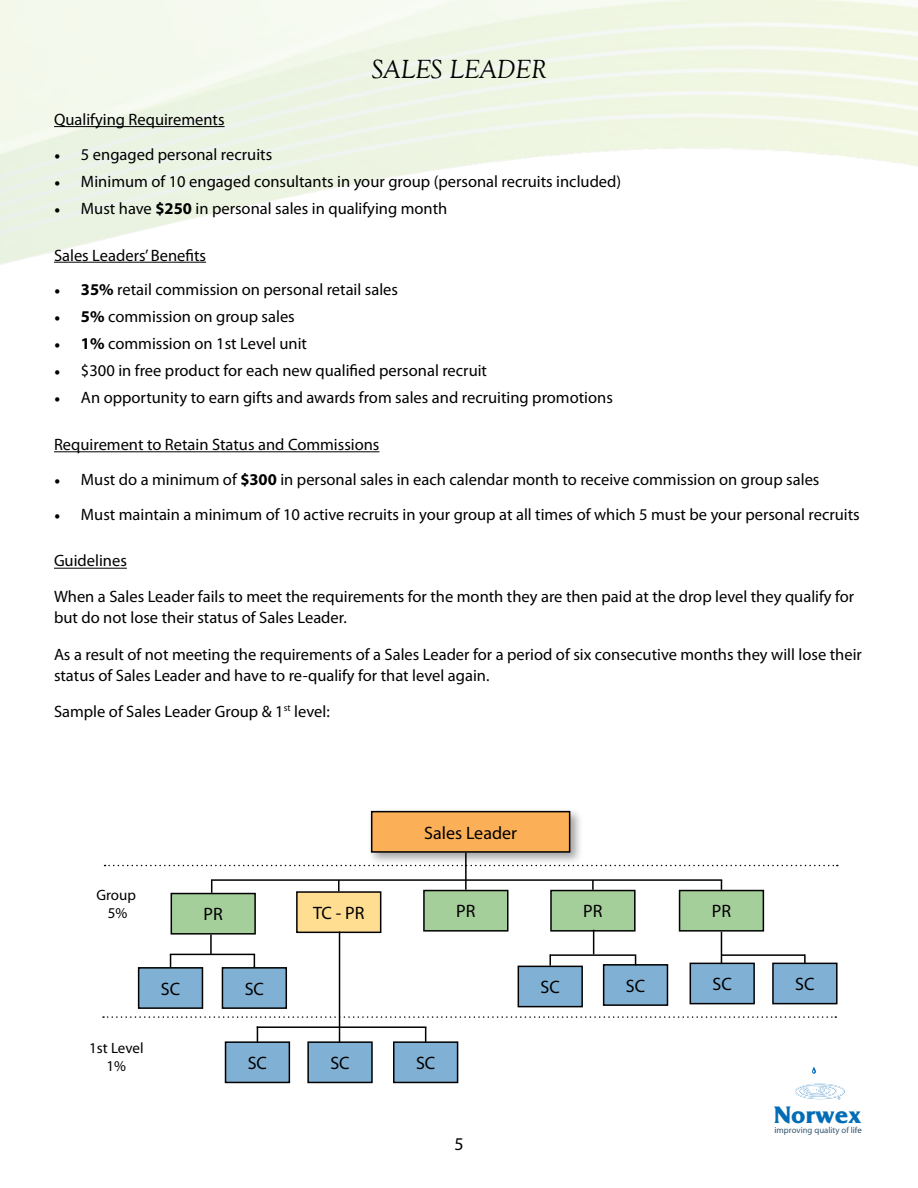
<style>
.page{position:relative;width:918px;height:1188px;background:#fff}
.page>*{position:absolute;margin:0;border:0;box-sizing:border-box;transform-origin:0 0}
.t1{font:italic 27px "Goudy Old Style T";color:#000}
.t2{font:700 25.05px "Friz Quadrata Std";color:#036cb6}
.t3{font:18px "Myriad Pro";color:#000}
.t4{font:16.5px/36px "Myriad Pro";color:#000}
.t5{font:15px/18px "Myriad Pro";color:#000;text-align:center}
.t6{font:8.85px "Myriad Pro";color:#002b4a}
.s1{font-family:"Minion Pro"}
.s2{font-weight:700}
</style>
<div class="page">
<hr style="left:54px;top:126px;width:171px;height:1px;background:#000">
<hr style="left:54px;top:262px;width:152px;height:1px;background:#000">
<hr style="left:54px;top:451px;width:326px;height:1px;background:#000">
<hr style="left:54px;top:568px;width:73px;height:1px;background:#000">
<div style="left:367px;top:807px;width:216px;height:59px;background:#000;opacity:.36"></div>
<div style="left:372px;top:812px;width:198px;height:40px;background:#fbaf56"></div>
<div style="left:371px;top:811px;width:199px;height:42px;border:2px solid #000"></div>
<svg style="left:105px;top:865px;width:733px;height:1px"></svg>
<div style="left:171px;top:894px;width:84px;height:40px;background:#a4ce9a"></div>
<div style="left:171px;top:893px;width:85px;height:42px;border:2px solid #000"></div>
<div style="left:297px;top:892px;width:84px;height:40px;background:#ffde91"></div>
<div style="left:296px;top:891px;width:85px;height:42px;border:2px solid #000"></div>
<div style="left:424px;top:891px;width:84px;height:40px;background:#a4ce9a"></div>
<div style="left:423px;top:890px;width:85px;height:42px;border:2px solid #000"></div>
<div style="left:551px;top:891px;width:84px;height:40px;background:#a4ce9a"></div>
<div style="left:550px;top:890px;width:86px;height:42px;border:2px solid #000"></div>
<div style="left:680px;top:891px;width:83px;height:40px;background:#a4ce9a"></div>
<div style="left:679px;top:890px;width:85px;height:42px;border:2px solid #000"></div>
<hr style="left:465px;top:853px;width:2px;height:37px;background:#000">
<svg style="left:211px;top:881px;width:1px;height:12px"></svg>
<svg style="left:338px;top:881px;width:2px;height:10px"></svg>
<svg style="left:592px;top:881px;width:2px;height:9px"></svg>
<hr style="left:211px;top:879px;width:511px;height:2px;background:#000">
<div style="left:139px;top:968px;width:63px;height:40px;background:#80b0d3"></div>
<div style="left:138px;top:967px;width:65px;height:42px;border:2px solid #000"></div>
<div style="left:222px;top:968px;width:64px;height:40px;background:#80b0d3"></div>
<div style="left:222px;top:967px;width:65px;height:42px;border:2px solid #000"></div>
<div style="left:518px;top:966px;width:64px;height:41px;background:#80b0d3"></div>
<div style="left:518px;top:966px;width:65px;height:41px;border:2px solid #000"></div>
<div style="left:604px;top:965px;width:63px;height:40px;background:#80b0d3"></div>
<div style="left:603px;top:964px;width:65px;height:42px;border:2px solid #000"></div>
<div style="left:690px;top:963px;width:64px;height:41px;background:#80b0d3"></div>
<div style="left:690px;top:963px;width:65px;height:41px;border:2px solid #000"></div>
<div style="left:773px;top:963px;width:64px;height:41px;background:#80b0d3"></div>
<div style="left:772px;top:963px;width:66px;height:41px;border:2px solid #000"></div>
<svg style="left:170px;top:955px;width:1px;height:12px"></svg>
<svg style="left:549px;top:954px;width:2px;height:12px"></svg>
<hr style="left:721px;top:932px;width:1px;height:32px;background:#000">
<svg style="left:804px;top:954px;width:2px;height:10px"></svg>
<hr style="left:170px;top:954px;width:85px;height:1px;background:#000">
<hr style="left:550px;top:954px;width:86px;height:2px;background:#000">
<svg style="left:210px;top:935px;width:2px;height:19px"></svg>
<svg style="left:593px;top:930px;width:1px;height:24px"></svg>
<hr style="left:721px;top:954px;width:84px;height:2px;background:#000">
<div style="left:226px;top:1042px;width:63px;height:40px;background:#80b0d3"></div>
<div style="left:225px;top:1041px;width:65px;height:42px;border:2px solid #000"></div>
<div style="left:308px;top:1042px;width:64px;height:40px;background:#80b0d3"></div>
<div style="left:307px;top:1041px;width:66px;height:42px;border:2px solid #000"></div>
<div style="left:394px;top:1042px;width:64px;height:40px;background:#80b0d3"></div>
<div style="left:393px;top:1041px;width:65px;height:42px;border:2px solid #000"></div>
<svg style="left:103px;top:1016px;width:733px;height:2px"></svg>
<hr style="left:339px;top:932px;width:1px;height:111px;background:#000">
<svg style="left:254px;top:955px;width:1px;height:12px"></svg>
<svg style="left:257px;top:1028px;width:1px;height:15px"></svg>
<svg style="left:425px;top:1028px;width:1px;height:15px"></svg>
<hr style="left:257px;top:1026px;width:169px;height:2px;background:#000">
<svg style="left:812px;top:1067px;width:4px;height:7px"></svg>
<svg style="left:795px;top:1084px;width:49px;height:16px"></svg>
<h1 class="t1" style="left:371px;top:55px;width:176px">SALES LEADER</h1>
<p class="t4" style="left:54px;top:101px;width:172px">Qualifying Requirements</p>
<p class="t4" style="left:54px;top:136px;width:220px"><span class="s1">•</span> 5 engaged personal recruits</p>
<p class="t4" style="left:54px;top:163px;width:569px"><span class="s1">•</span> Minimum of 10 engaged consultants in your group (personal recruits included)</p>
<p class="t4" style="left:54px;top:190px;width:395px"><span class="s1">•</span> Must have <span class="s2">$250</span> in personal sales in qualifying month</p>
<p class="t4" style="left:54px;top:237px;width:154px">Sales Leaders’ Benefits</p>
<p class="t4" style="left:54px;top:272px;width:346px"><span class="s1">•</span> <span class="s2">35%</span> retail commission on personal retail sales</p>
<p class="t4" style="left:54px;top:299px;width:242px"><span class="s1">•</span> <span class="s2">5%</span> commission on group sales</p>
<p class="t4" style="left:54px;top:326px;width:255px"><span class="s1">•</span> <span class="s2">1%</span> commission on 1st Level unit</p>
<p class="t4" style="left:54px;top:353px;width:435px"><span class="s1">•</span> $300 in free product for each new qualified personal recruit</p>
<p class="t4" style="left:54px;top:380px;width:560px"><span class="s1">•</span> An opportunity to earn gifts and awards from sales and recruiting promotions</p>
<p class="t4" style="left:54px;top:426px;width:327px">Requirement to Retain Status and Commissions</p>
<p class="t4" style="left:54px;top:461px;width:767px"><span class="s1">•</span> Must do a minimum of <span class="s2">$300</span> in personal sales in each calendar month to receive commission on group sales</p>
<p class="t4" style="left:54px;top:496px;width:807px"><span class="s1">•</span> Must maintain a minimum of 10 active recruits in your group at all times of which 5 must be your personal recruits</p>
<p class="t4" style="left:54px;top:543px;width:802px">Guidelines<br>When a Sales Leader fails to meet the requirements for the month they are then paid at the drop level they qualify for</p>
<p class="t4" style="left:54px;top:600px;width:809px">but do not lose their status of Sales Leader.<br>As a result of not meeting the requirements of a Sales Leader for a period of six consecutive months they will lose their</p>
<p class="t4" style="left:54px;top:657px;width:437px">status of Sales Leader and have to re-qualify for that level again.<br>Sample of Sales Leader Group &amp; 1<sup>st</sup> level:</p>
<p class="t5" style="left:96px;top:886px;width:41px">Group<br>5%</p>
<p class="t3" style="left:424px;top:821px;width:94px">Sales Leader</p>
<p class="t3" style="left:204px;top:903px;width:21px">PR</p>
<p class="t3" style="left:313px;top:902px;width:53px">TC - PR</p>
<p class="t3" style="left:456px;top:900px;width:21px">PR</p>
<p class="t3" style="left:583px;top:900px;width:21px">PR</p>
<p class="t3" style="left:712px;top:900px;width:21px">PR</p>
<p class="t5" style="left:89px;top:1038px;width:56px">1st Level<br>1%</p>
<p class="t3" style="left:161px;top:978px;width:21px">SC</p>
<p class="t3" style="left:245px;top:978px;width:21px">SC</p>
<p class="t3" style="left:541px;top:976px;width:21px">SC</p>
<p class="t3" style="left:626px;top:975px;width:21px">SC</p>
<p class="t3" style="left:713px;top:973px;width:21px">SC</p>
<p class="t3" style="left:795px;top:973px;width:21px">SC</p>
<p class="t3" style="left:248px;top:1052px;width:21px">SC</p>
<p class="t3" style="left:330px;top:1052px;width:21px">SC</p>
<p class="t3" style="left:416px;top:1052px;width:21px">SC</p>
<p class="t3" style="left:454px;top:1133px;width:11px">5</p>
<h2 class="t2" style="left:774px;top:1101px;width:89px">Norwex</h2>
<p class="t6" style="left:775px;top:1125px;width:89px">improving quality of life</p>
</div>
